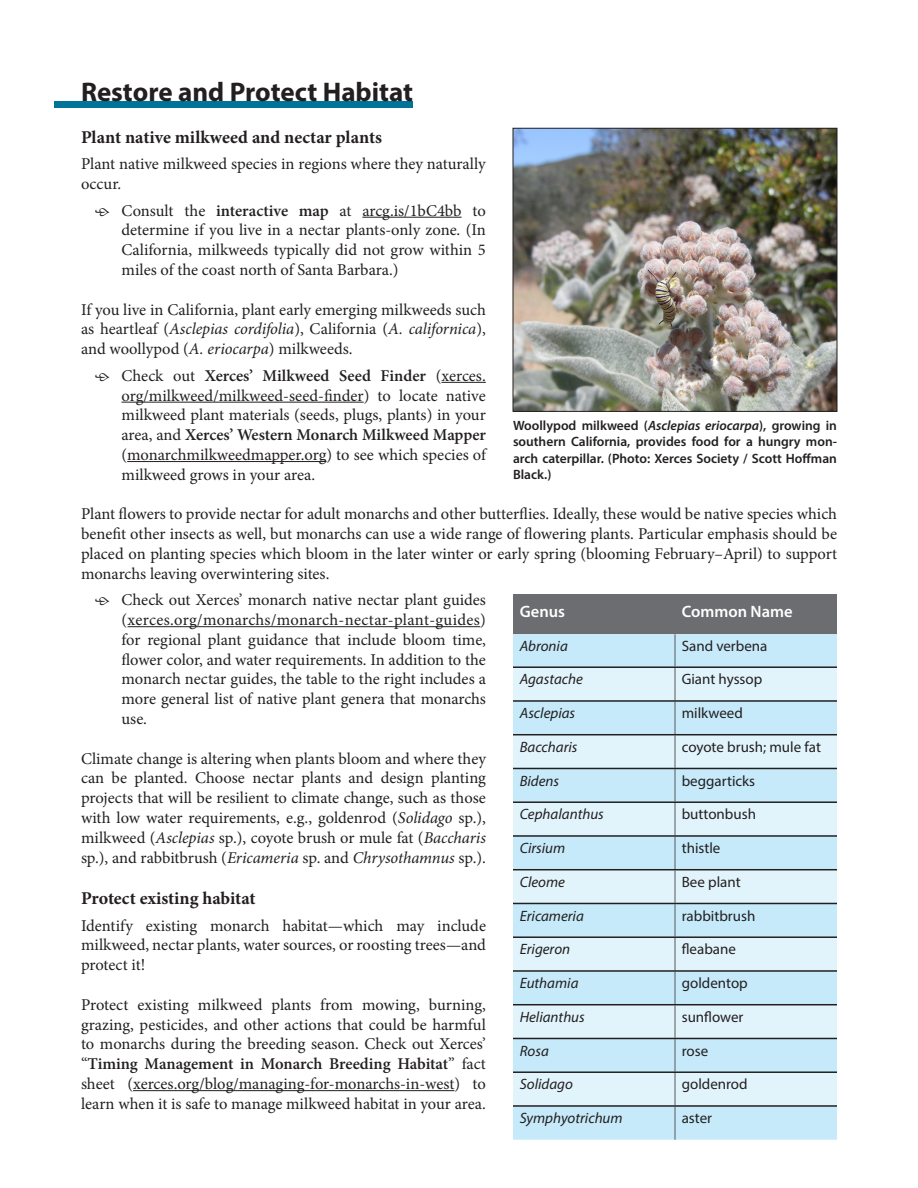
<style>
.page{position:relative;width:918px;height:1188px;background:#fff}
.page>*{position:absolute;margin:0;border:0;box-sizing:border-box;transform-origin:0 0}
.t1{font:700 27px "Myriad Pro";color:#231f20}
.t2{font:700 18px "Minion Pro";letter-spacing:-.005em;color:#231f20}
.t3{font:16.5px/19.8px "Minion Pro";letter-spacing:-.005em;color:#231f20;text-align:justify}
.t4{font:600 16.5px "Myriad Pro";color:#fff}
.t5{font:15px "Myriad Pro";color:#231f20}
.t6{font:italic 15px "Myriad Pro";color:#231f20}
.t7{font:600 13.5px/16.2px "Myriad Pro";color:#231f20;text-align:justify}
.s1{font-weight:600}
.s2{font-style:italic}
</style>
<div class="page">
<div style="left:54px;top:101px;width:358px;height:7px;background:#007398"></div>
<hr style="left:362px;top:217px;width:100px;height:1px;background:#231f20">
<hr style="left:441px;top:382px;width:45px;height:1px;background:#231f20">
<hr style="left:122px;top:402px;width:242px;height:1px;background:#231f20">
<hr style="left:127px;top:461px;width:199px;height:1px;background:#231f20">
<hr style="left:128px;top:626px;width:352px;height:1px;background:#231f20">
<hr style="left:133px;top:1090px;width:321px;height:1px;background:#231f20">
<img style="left:515px;top:130px;width:320px;height:280px">
<div style="left:513px;top:128px;width:324px;height:284px;border:1px solid #231f20"></div>
<div style="left:513px;top:594px;width:324px;height:40px;background:#6c6d70"></div>
<div style="left:513px;top:634px;width:324px;height:506px;background:#c6eafa"></div>
<svg style="left:513px;top:668px;width:324px;height:437px;background:#d3edf9"></svg>
<hr style="left:675px;top:634px;width:1px;height:32px;background:#57585a">
<hr style="left:675px;top:668px;width:1px;height:32px;background:#57585a">
<hr style="left:675px;top:702px;width:1px;height:32px;background:#57585a">
<hr style="left:675px;top:735px;width:1px;height:33px;background:#57585a">
<hr style="left:675px;top:769px;width:1px;height:32px;background:#57585a">
<hr style="left:675px;top:803px;width:1px;height:32px;background:#57585a">
<hr style="left:675px;top:837px;width:1px;height:32px;background:#57585a">
<hr style="left:675px;top:870px;width:1px;height:33px;background:#57585a">
<hr style="left:675px;top:904px;width:1px;height:32px;background:#57585a">
<hr style="left:675px;top:938px;width:1px;height:32px;background:#57585a">
<hr style="left:675px;top:972px;width:1px;height:32px;background:#57585a">
<hr style="left:675px;top:1005px;width:1px;height:33px;background:#57585a">
<hr style="left:675px;top:1039px;width:1px;height:32px;background:#57585a">
<hr style="left:675px;top:1073px;width:1px;height:32px;background:#57585a">
<hr style="left:675px;top:1107px;width:1px;height:33px;background:#57585a">
<hr style="left:513px;top:666px;width:162px;height:2px;background:#231f20">
<hr style="left:675px;top:666px;width:162px;height:2px;background:#231f20">
<hr style="left:513px;top:700px;width:162px;height:2px;background:#231f20">
<hr style="left:675px;top:700px;width:162px;height:2px;background:#231f20">
<hr style="left:513px;top:734px;width:162px;height:1px;background:#231f20">
<hr style="left:675px;top:734px;width:162px;height:1px;background:#231f20">
<hr style="left:513px;top:768px;width:162px;height:1px;background:#231f20">
<hr style="left:675px;top:768px;width:162px;height:1px;background:#231f20">
<hr style="left:513px;top:801px;width:162px;height:2px;background:#231f20">
<hr style="left:675px;top:801px;width:162px;height:2px;background:#231f20">
<hr style="left:513px;top:835px;width:162px;height:2px;background:#231f20">
<hr style="left:675px;top:835px;width:162px;height:2px;background:#231f20">
<hr style="left:513px;top:869px;width:162px;height:1px;background:#231f20">
<hr style="left:675px;top:869px;width:162px;height:1px;background:#231f20">
<hr style="left:513px;top:903px;width:162px;height:1px;background:#231f20">
<hr style="left:675px;top:903px;width:162px;height:1px;background:#231f20">
<hr style="left:513px;top:936px;width:162px;height:2px;background:#231f20">
<hr style="left:675px;top:936px;width:162px;height:2px;background:#231f20">
<hr style="left:513px;top:970px;width:162px;height:2px;background:#231f20">
<hr style="left:675px;top:970px;width:162px;height:2px;background:#231f20">
<hr style="left:513px;top:1004px;width:162px;height:1px;background:#231f20">
<hr style="left:675px;top:1004px;width:162px;height:1px;background:#231f20">
<hr style="left:513px;top:1038px;width:162px;height:1px;background:#231f20">
<hr style="left:675px;top:1038px;width:162px;height:1px;background:#231f20">
<hr style="left:513px;top:1071px;width:162px;height:2px;background:#231f20">
<hr style="left:675px;top:1071px;width:162px;height:2px;background:#231f20">
<hr style="left:513px;top:1105px;width:162px;height:2px;background:#231f20">
<hr style="left:675px;top:1105px;width:162px;height:2px;background:#231f20">
<h1 class="t1" style="left:81px;top:75px;width:334px">Restore and Protect Habitat</h1>
<p class="t2" style="left:81px;top:124px;width:303px">Plant native milkweed and nectar plants</p>
<p class="t3" style="left:81px;top:154px;width:406px">Plant native milkweed species in regions where they naturally occur.</p>
<p class="t3" style="left:122px;top:200px;width:366px;text-indent:-27px">ӧ Consult the <span class="s1">interactive map</span> at arcg.is/1bC4bb to determine if you live in a nectar plants-only zone. (In California, milkweeds typically did not grow within 5 miles of the coast north of Santa Barbara.)</p>
<p class="t3" style="left:81px;top:299px;width:406px">If you live in California, plant early emerging milkweeds such as heartleaf (<span class="s2">Asclepias cordifolia</span>), California (<span class="s2">A. californica</span>), and woollypod (<span class="s2">A. eriocarpa</span>) milkweeds.</p>
<p class="t3" style="left:122px;top:366px;width:366px;text-indent:-27px">ӧ Check out <span class="s1">Xerces’ Milkweed Seed Finder</span> (xerces. org/milkweed/milkweed-seed-finder) to locate native milkweed plant materials (seeds, plugs, plants) in your area, and <span class="s1">Xerces’ Western Monarch Milkweed Mapper </span>(monarchmilkweedmapper.org) to see which species of milkweed grows in your area.</p>
<p class="t3" style="left:81px;top:504px;width:758px">Plant flowers to provide nectar for adult monarchs and other butterflies. Ideally, these would be native species which benefit other insects as well, but monarchs can use a wide range of flowering plants. Particular emphasis should be placed on planting species which bloom in the later winter or early spring (blooming February–April) to support monarchs leaving overwintering sites.</p>
<p class="t3" style="left:122px;top:590px;width:366px;text-indent:-27px">ӧ Check out Xerces’ monarch native nectar plant guides (xerces.org/monarchs/monarch-nectar-plant-guides) for regional plant guidance that include bloom time, flower color, and water requirements. In addition to the monarch nectar guides, the table to the right includes a more general list of native plant genera that monarchs use.</p>
<p class="t3" style="left:81px;top:749px;width:407px">Climate change is altering when plants bloom and where they can be planted. Choose nectar plants and design planting projects that will be resilient to climate change, such as those with low water requirements, e.g., goldenrod (<span class="s2">Solidago</span> sp.), milkweed (<span class="s2">Asclepias</span> sp.), coyote brush or mule fat (<span class="s2">Baccharis </span>sp.), and rabbitbrush (<span class="s2">Ericameria</span> sp. and <span class="s2">Chrysothamnus</span> sp.).</p>
<p class="t2" style="left:81px;top:886px;width:176px">Protect existing habitat</p>
<p class="t3" style="left:81px;top:916px;width:407px">Identify existing monarch habitat—which may include milkweed, nectar plants, water sources, or roosting trees—and protect it!</p>
<p class="t3" style="left:81px;top:995px;width:407px">Protect existing milkweed plants from mowing, burning, grazing, pesticides, and other actions that could be harmful to monarchs during the breeding season. Check out Xerces’ “<span class="s1">Timing Management in Monarch Breeding Habitat</span>” fact sheet (xerces.org/blog/managing-for-monarchs-in-west) to learn when it is safe to manage milkweed habitat in your area.</p>
<p class="t7" style="left:513px;top:417px;width:326px">Woollypod milkweed (<span class="s2">Asclepias eriocarpa</span>), growing in southern California, provides food for a hungry mon&shy;arch caterpillar. (Photo: Xerces Society / Scott Hoffman Black.)</p>
<p class="t4" style="left:520px;top:601px;width:47px">Genus</p>
<p class="t4" style="left:682px;top:601px;width:112px">Common Name</p>
<p class="t6" style="left:520px;top:636px;width:50px">Abronia</p>
<p class="t5" style="left:682px;top:636px;width:87px">Sand verbena</p>
<p class="t6" style="left:520px;top:670px;width:65px">Agastache</p>
<p class="t5" style="left:682px;top:670px;width:82px">Giant hyssop</p>
<p class="t6" style="left:520px;top:704px;width:57px">Asclepias</p>
<p class="t5" style="left:682px;top:704px;width:63px">milkweed</p>
<p class="t6" style="left:520px;top:738px;width:59px">Baccharis</p>
<p class="t5" style="left:682px;top:738px;width:141px">coyote brush; mule fat</p>
<p class="t6" style="left:520px;top:771px;width:41px">Bidens</p>
<p class="t5" style="left:682px;top:771px;width:75px">beggarticks</p>
<p class="t6" style="left:520px;top:805px;width:86px">Cephalanthus</p>
<p class="t5" style="left:682px;top:805px;width:76px">buttonbush</p>
<p class="t6" style="left:520px;top:839px;width:47px">Cirsium</p>
<p class="t5" style="left:682px;top:839px;width:40px">thistle</p>
<p class="t6" style="left:520px;top:873px;width:47px">Cleome</p>
<p class="t5" style="left:682px;top:873px;width:60px">Bee plant</p>
<p class="t6" style="left:520px;top:906px;width:66px">Ericameria</p>
<p class="t5" style="left:682px;top:906px;width:75px">rabbitbrush</p>
<p class="t6" style="left:520px;top:940px;width:52px">Erigeron</p>
<p class="t5" style="left:682px;top:940px;width:56px">fleabane</p>
<p class="t6" style="left:520px;top:974px;width:60px">Euthamia</p>
<p class="t5" style="left:682px;top:974px;width:68px">goldentop</p>
<p class="t6" style="left:520px;top:1008px;width:67px">Helianthus</p>
<p class="t5" style="left:682px;top:1008px;width:63px">sunflower</p>
<p class="t6" style="left:520px;top:1041px;width:31px">Rosa</p>
<p class="t5" style="left:682px;top:1041px;width:28px">rose</p>
<p class="t6" style="left:520px;top:1075px;width:55px">Solidago</p>
<p class="t5" style="left:682px;top:1075px;width:67px">goldenrod</p>
<p class="t6" style="left:520px;top:1109px;width:104px">Symphyotrichum</p>
<p class="t5" style="left:682px;top:1109px;width:32px">aster</p>
</div>
